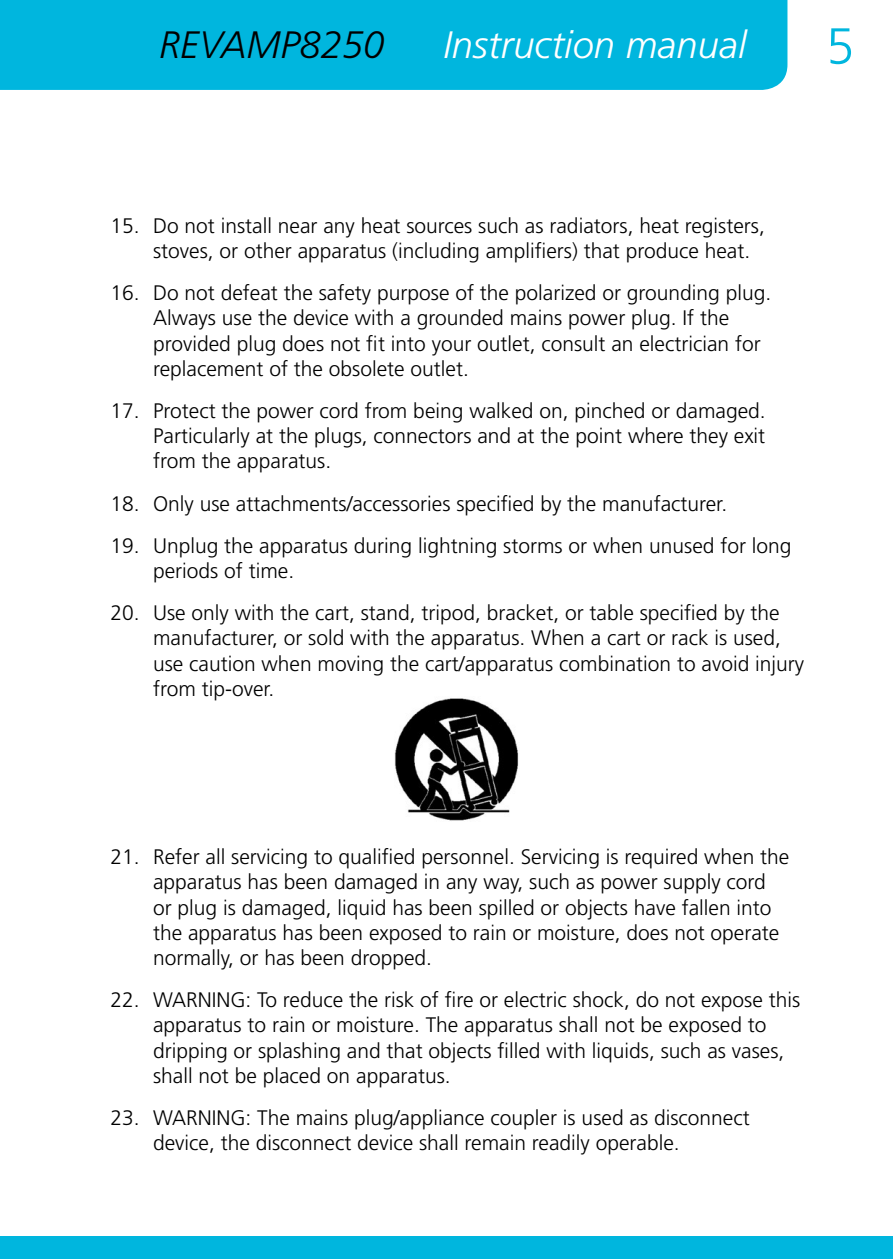
<style>
.page{position:relative;width:893px;height:1259px;background:#fff}
.page>*{position:absolute;margin:0;border:0;box-sizing:border-box;transform-origin:0 0}
.t1{font:300 51px "Frutiger LT Std";color:#00b6de}
.t2{font:italic 300 38.1px "Frutiger LT Std";color:#fff}
.t3{font:italic 300 38.1px "Frutiger LT Std";color:#000}
.t4{font:300 21px/25.2px "Frutiger LT Std";color:#000}
</style>
<div class="page">
<div style="left:0;top:0;width:787px;height:90px;background:#00b6de"></div>
<div style="left:0;top:1236px;width:893px;height:23px;background:#00b6de"></div>
<img style="left:395px;top:698px;width:124px;height:123px">
<h2 class="t3" style="left:159px;top:23px;width:227px">REVAMP8250</h2>
<h2 class="t2" style="left:443px;top:23px;width:305px">Instruction manual</h2>
<h1 class="t1" style="left:826px;top:17px;width:30px">5</h1>
<p class="t4" style="left:153px;top:213px;width:613px;text-indent:-43px">15. Do not install near any heat sources such as radiators, heat registers, stoves, or other apparatus (including amplifiers) that produce heat.</p>
<p class="t4" style="left:153px;top:280px;width:620px;text-indent:-43px">16. Do not defeat the safety purpose of the polarized or grounding plug.<br>Always use the device with a grounded mains power plug. If the provided plug does not fit into your outlet, consult an electrician for replacement of the obsolete outlet.</p>
<p class="t4" style="left:153px;top:398px;width:614px;text-align:justify;text-indent:-43px">17. Protect the power cord from being walked on, pinched or damaged.<br>Particularly at the plugs, connectors and at the point where they exit from the apparatus.</p>
<p class="t4" style="left:111px;top:491px;width:618px">18. Only use attachments/accessories specified by the manufacturer.</p>
<p class="t4" style="left:153px;top:533px;width:640px;text-indent:-43px">19. Unplug the apparatus during lightning storms or when unused for long periods of time.</p>
<p class="t4" style="left:153px;top:601px;width:653px;text-indent:-43px">20. Use only with the cart, stand, tripod, bracket, or table specified by the manufacturer, or sold with the apparatus. When a cart or rack is used, use caution when moving the cart/apparatus combination to avoid injury from tip-over.</p>
<p class="t4" style="left:153px;top:844px;width:638px;text-indent:-43px">21. Refer all servicing to qualified personnel. Servicing is required when the apparatus has been damaged in any way, such as power supply cord or plug is damaged, liquid has been spilled or objects have fallen into the apparatus has been exposed to rain or moisture, does not operate normally, or has been dropped.</p>
<p class="t4" style="left:153px;top:987px;width:649px;text-indent:-43px">22. WARNING: To reduce the risk of fire or electric shock, do not expose this apparatus to rain or moisture. The apparatus shall not be exposed to dripping or splashing and that objects filled with liquids, such as vases, shall not be placed on apparatus.</p>
<p class="t4" style="left:153px;top:1105px;width:598px;text-indent:-43px">23. WARNING: The mains plug/appliance coupler is used as disconnect device, the disconnect device shall remain readily operable.</p>
</div>
